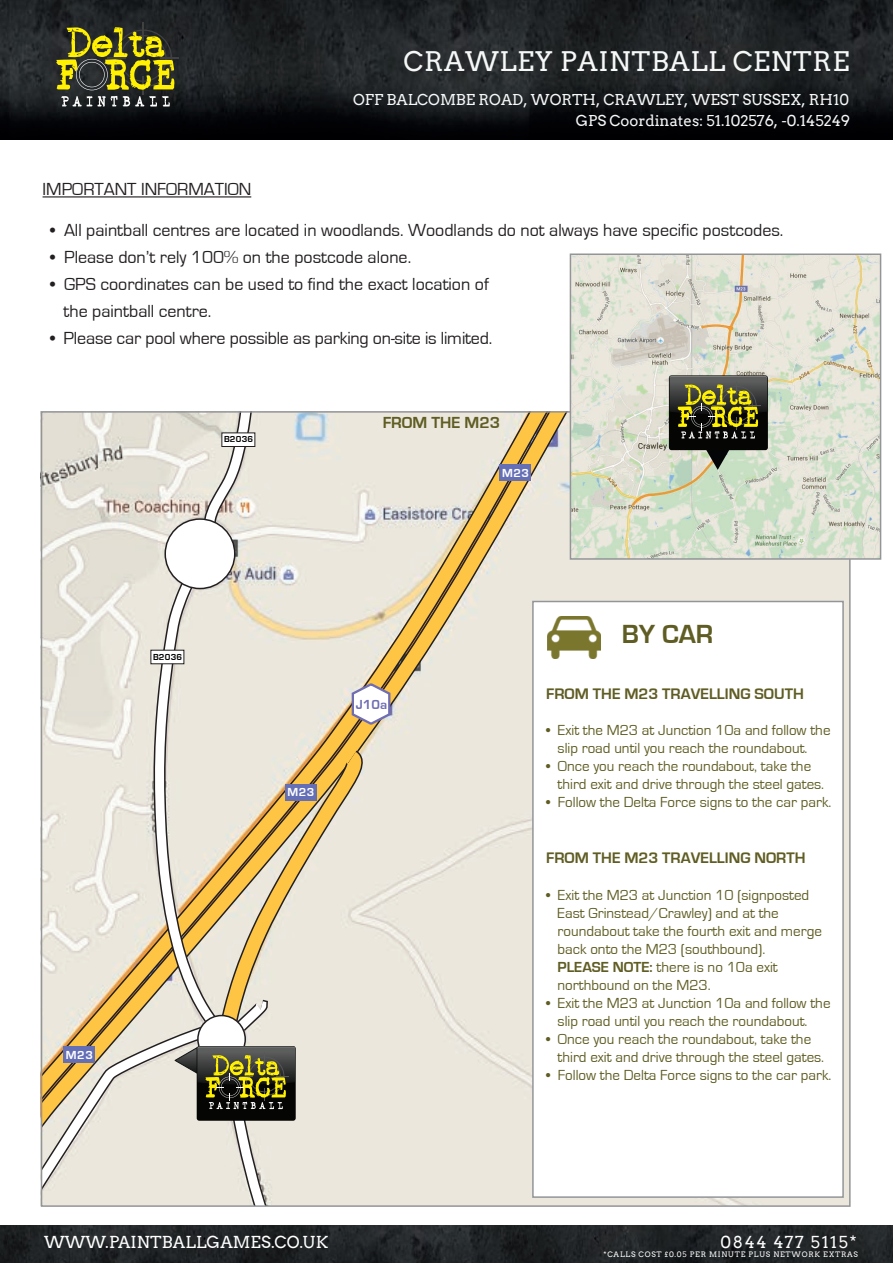
<style>
.page{position:relative;width:893px;height:1263px;background:#fff}
.page>*{position:absolute;margin:0;border:0;box-sizing:border-box;transform-origin:0 0}
.t1{font:27px "Arvo";letter-spacing:.025em;color:#f6f8f8}
.t2{font:700 27px "Eurostile";color:#5f5d23}
.t3{font:18px/27px "Eurostile";color:#231f20}
.t4{font:16.5px "Arvo";letter-spacing:.01em;color:#fff}
.t5{font:16.5px "Arvo";letter-spacing:.1em;color:#fff}
.t6{font:700 16.5px "Eurostile";color:#5f5d23}
.t7{font:700 15.75px "Eurostile";color:#5f5d23}
.t8{font:15px/18px "Eurostile";color:#5f5d23}
.t9{font:15px "Arvo";color:#f6f8f8}
.t10{font:700 13.5px "Eurostile";color:#706db2}
.t11{font:700 12px "Eurostile";letter-spacing:.05em;color:#fff}
.t12{font:700 9px "Eurostile";letter-spacing:.025em;color:#000001}
.t13{font:7.5px "Arvo";letter-spacing:.1em;color:#fff}
.s1{font-weight:700}
</style>
<div class="page">
<img style="left:0;top:0;width:892px;height:139px">
<img style="left:0;top:1225px;width:892px;height:38px">
<svg style="left:56px;top:22px;width:123px;height:85px;background:#5e5d28"></svg>
<hr style="left:43px;top:196px;width:208px;height:2px;background:#231f20">
<div style="left:390px;top:560px;width:457px;height:644px;background:#ebe7dd"></div>
<svg style="left:44px;top:414px;width:536px;height:725px;background:#e7e0d0"></svg>
<svg style="left:197px;top:414px;width:62px;height:123px"></svg>
<div style="left:165px;top:519px;width:70px;height:70px;background:#fff;border-radius:50%"></div>
<div style="left:164px;top:518px;width:71px;height:71px;border:2px solid #231f20;border-radius:50%"></div>
<div style="left:499px;top:464px;width:32px;height:17px;background:#656fb5"></div>
<svg style="left:44px;top:563px;width:346px;height:641px;background:#e0d8c4"></svg>
<div style="left:150px;top:650px;width:34px;height:14px;background:#fff"></div>
<div style="left:221px;top:433px;width:34px;height:14px;background:#fff;border:1px solid #231f20"></div>
<div style="left:285px;top:784px;width:31px;height:17px;background:#656fb5"></div>
<div style="left:63px;top:1046px;width:32px;height:17px;background:#656fb5"></div>
<img style="left:572px;top:257px;width:306px;height:300px">
<svg style="left:704px;top:450px;width:26px;height:20px"></svg>
<div style="left:669px;top:375px;width:98px;height:75px;background:#050504;border-radius:3px"></div>
<svg style="left:669px;top:376px;width:98px;height:63px"></svg>
<div style="left:569px;top:254px;width:312px;height:306px;border:2px solid #939598"></div>
<div style="left:532px;top:601px;width:311px;height:597px;background:#fff;border:2px solid #939598"></div>
<img style="left:547px;top:617px;width:53px;height:42px">
<h1 class="t1" style="left:403px;top:45px;width:447px">CRAWLEY PAINTBALL CENTRE</h1>
<p class="t9" style="left:353px;top:91px;width:497px">OFF BALCOMBE ROAD, WORTH, CRAWLEY, WEST SUSSEX, RH10</p>
<p class="t9" style="left:576px;top:112px;width:276px">GPS Coordinates: 51.102576, -0.145249</p>
<p class="t3" style="left:43px;top:176px;width:210px">IMPORTANT INFORMATION</p>
<p class="t3" style="left:50px;top:217px;width:735px">• All paintball centres are located in woodlands. Woodlands do not always have specific postcodes.</p>
<p class="t3" style="left:50px;top:244px;width:362px">• Please don’t rely 100% on the postcode alone.</p>
<p class="t3" style="left:64px;top:271px;width:426px;text-indent:-14px">• GPS coordinates can be used to find the exact location of the paintball centre.</p>
<p class="t3" style="left:50px;top:325px;width:443px">• Please car pool where possible as parking on-site is limited.</p>
<p class="t11" style="left:66px;top:1048px;width:28px">M23</p>
<p class="t12" style="left:224px;top:434px;width:31px">B2036</p>
<p class="t6" style="left:382px;top:414px;width:119px">FROM THE M23</p>
<p class="t11" style="left:502px;top:466px;width:28px">M23</p>
<p class="t12" style="left:153px;top:652px;width:31px">B2036</p>
<p class="t11" style="left:287px;top:786px;width:28px">M23</p>
<p class="t10" style="left:356px;top:697px;width:33px">J10a</p>
<h1 class="t2" style="left:621px;top:620px;width:93px">BY CAR</h1>
<p class="t7" style="left:546px;top:685px;width:259px">FROM THE M23 TRAVELLING SOUTH</p>
<p class="t8" style="left:557px;top:721px;width:274px;text-indent:-11px">• Exit the M23 at Junction 10a and follow the slip road until you reach the roundabout.</p>
<p class="t8" style="left:557px;top:757px;width:268px;text-indent:-11px">• Once you reach the roundabout, take the third exit and drive through the steel gates.</p>
<p class="t8" style="left:546px;top:793px;width:286px">• Follow the Delta Force signs to the car park.</p>
<p class="t7" style="left:546px;top:849px;width:261px">FROM THE M23 TRAVELLING NORTH</p>
<p class="t8" style="left:557px;top:886px;width:266px;text-indent:-11px">• Exit the M23 at Junction 10 (signposted East Grinstead/Crawley) and at the roundabout take the fourth exit and merge back onto the M23 (southbound).<br><span class="s1">PLEASE NOTE:</span> there is no 10a exit northbound on the M23.</p>
<p class="t8" style="left:557px;top:994px;width:274px;text-indent:-11px">• Exit the M23 at Junction 10a and follow the slip road until you reach the roundabout.</p>
<p class="t8" style="left:557px;top:1030px;width:268px;text-indent:-11px">• Once you reach the roundabout, take the third exit and drive through the steel gates.</p>
<p class="t8" style="left:546px;top:1066px;width:286px">• Follow the Delta Force signs to the car park.</p>
<p class="t4" style="left:44px;top:1232px;width:286px">WWW.PAINTBALLGAMES.CO.UK</p>
<p class="t5" style="left:720px;top:1232px;width:137px">0844 477 5115*</p>
<p class="t13" style="left:603px;top:1250px;width:256px">*CALLS COST £0.05 PER MINUTE PLUS NETWORK EXTRAS</p>
</div>
